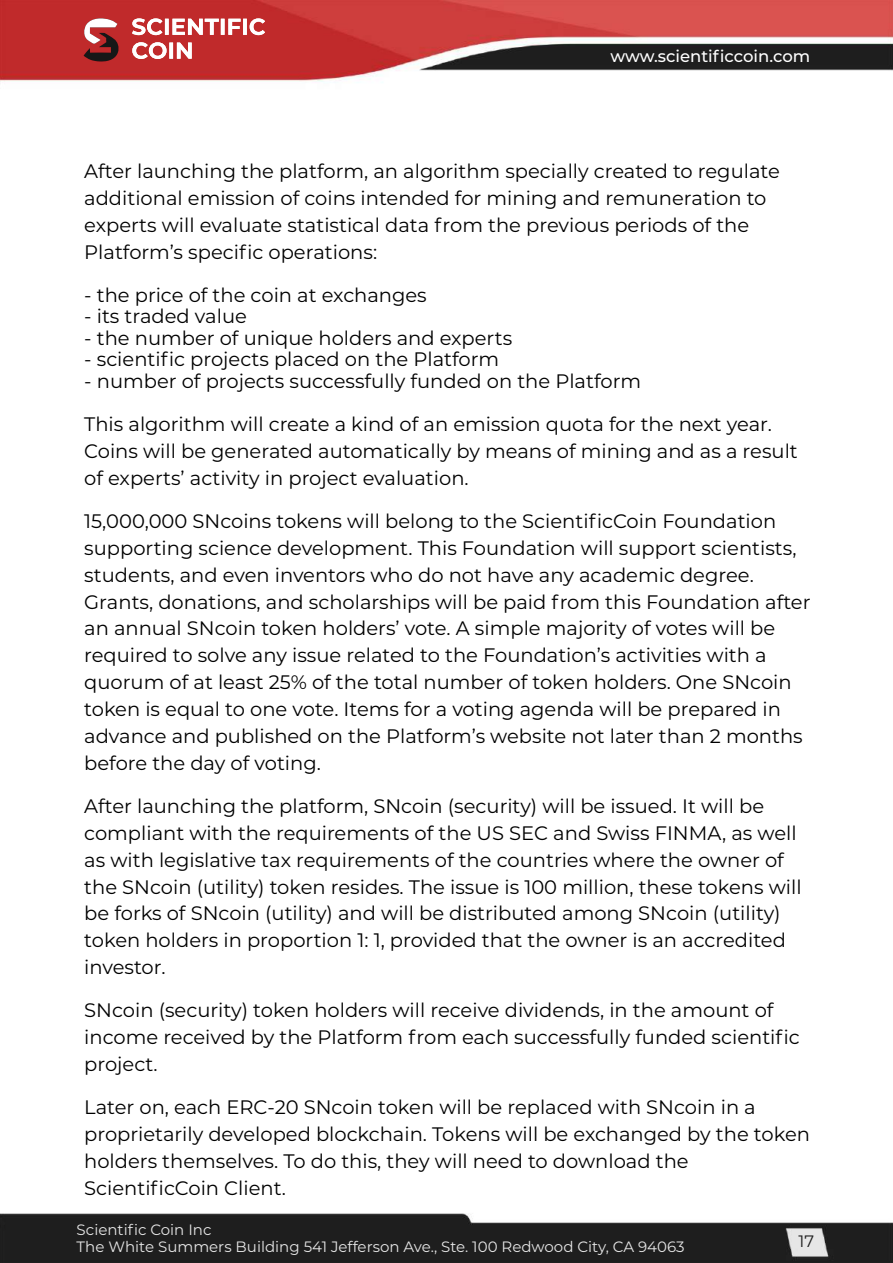
<style>
.page{position:relative;width:893px;height:1263px;background:#fff}
.page>*{position:absolute;margin:0;border:0;box-sizing:border-box;transform-origin:0 0}
.t1{font:19.5px/26.8px "Montserrat";color:#000}
.t2{font:500 16.5px "Montserrat";color:#fff}
.t3{font:16.5px "Montserrat";color:#1a1a1a}
.t4{font:15px/16.5px "Montserrat";color:#e6e6e6}
</style>
<div class="page">
<img style="left:0;top:0;width:893px;height:1263px">
<svg style="left:132px;top:18px;width:133px;height:41px"></svg>
<svg style="left:83px;top:17px;width:39px;height:45px"></svg>
<p class="t2" style="left:610px;top:46px;width:201px">www.scientificcoin.com</p>
<p class="t1" style="left:84px;top:158px;width:697px">After launching the platform, an algorithm specially created to regulate additional emission of coins intended for mining and remuneration to experts will evaluate statistical data from the previous periods of the Platform’s specific operations:</p>
<p class="t1" style="left:84px;top:281px;width:344px">- the price of the coin at exchanges</p>
<p class="t1" style="left:84px;top:303px;width:164px">- its traded value</p>
<p class="t1" style="left:84px;top:324px;width:429px">- the number of unique holders and experts</p>
<p class="t1" style="left:84px;top:346px;width:416px">- scientific projects placed on the Platform</p>
<p class="t1" style="left:84px;top:368px;width:558px">- number of projects successfully funded on the Platform</p>
<p class="t1" style="left:84px;top:411px;width:715px">This algorithm will create a kind of an emission quota for the next year.<br>Coins will be generated automatically by means of mining and as a result of experts’ activity in project evaluation.</p>
<p class="t1" style="left:84px;top:507px;width:728px">15,000,000 SNcoins tokens will belong to the ScientificCoin Foundation supporting science development. This Foundation will support scientists, students, and even inventors who do not have any academic degree.<br>Grants, donations, and scholarships will be paid from this Foundation after an annual SNcoin token holders’ vote. A simple majority of votes will be required to solve any issue related to the Foundation’s activities with a quorum of at least 25% of the total number of token holders. One SNcoin token is equal to one vote. Items for a voting agenda will be prepared in advance and published on the Platform’s website not later than 2 months before the day of voting.</p>
<p class="t1" style="left:84px;top:792px;width:719px">After launching the platform, SNcoin (security) will be issued. It will be compliant with the requirements of the US SEC and Swiss FINMA, as well as with legislative tax requirements of the countries where the owner of the SNcoin (utility) token resides. The issue is 100 million, these tokens will be forks of SNcoin (utility) and will be distributed among SNcoin (utility) token holders in proportion 1: 1, provided that the owner is an accredited investor.</p>
<p class="t1" style="left:84px;top:997px;width:717px">SNcoin (security) token holders will receive dividends, in the amount of income received by the Platform from each successfully funded scientific project.</p>
<p class="t1" style="left:84px;top:1094px;width:727px">Later on, each ERC-20 SNcoin token will be replaced with SNcoin in a proprietarily developed blockchain. Tokens will be exchanged by the token holders themselves. To do this, they will need to download the ScientificCoin Client.</p>
<p class="t4" style="left:77px;top:1221px;width:610px">Scientific Coin Inc<br>The White Summers Building 541 Jefferson Ave., Ste. 100 Redwood City, CA 94063</p>
<p class="t3" style="left:798px;top:1231px;width:17px">17</p>
</div>
